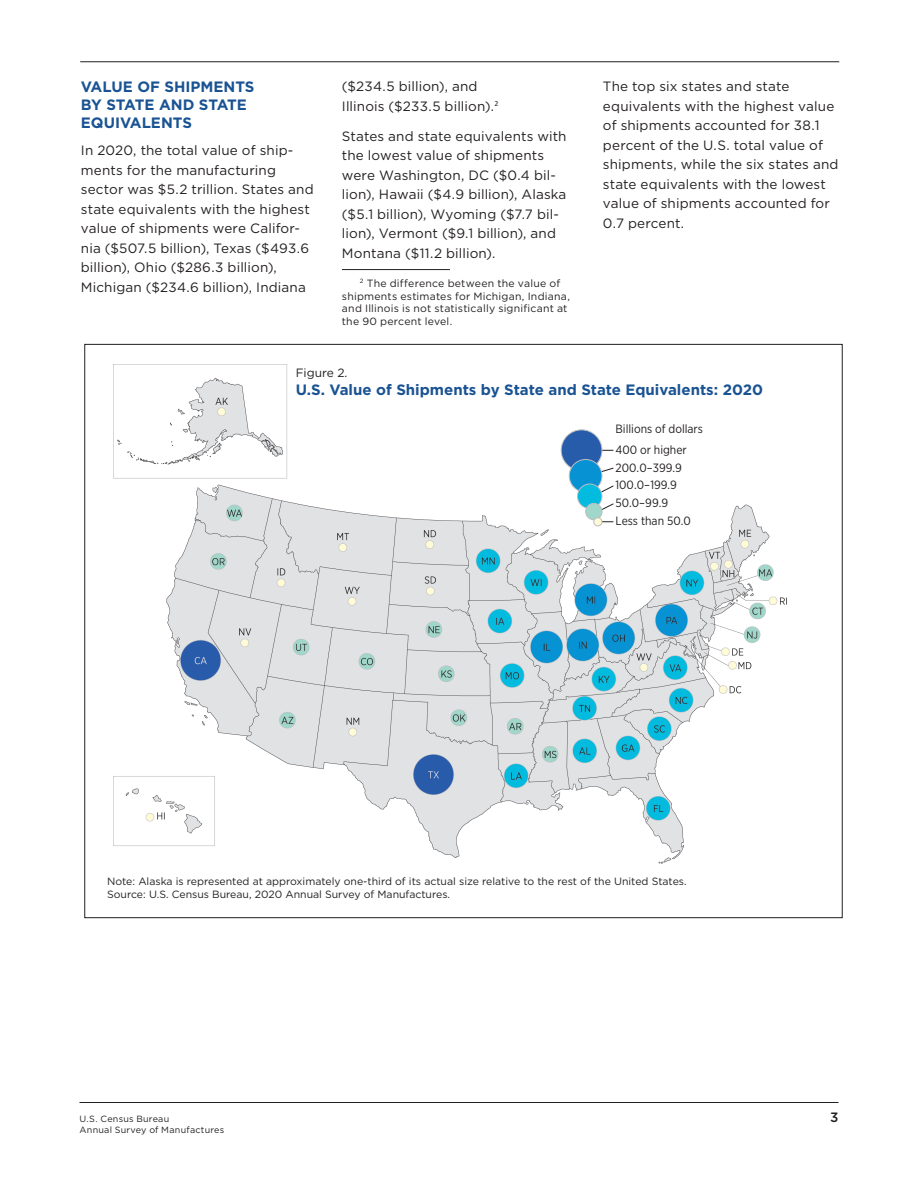
<style>
.page{position:relative;width:918px;height:1188px;background:#fff}
.page>*{position:absolute;margin:0;border:0;box-sizing:border-box;transform-origin:0 0}
.subhead1{font:700 15px/18px "Gotham";color:#1a5393}
.body_text{font:13.5px/19.5px "Gotham";letter-spacing:.01em;color:#231f20}
.t1{font:500 13.5px "Gotham";color:#231f20}
.t2{font:12px/18px "Gotham Narrow";color:#231f20}
.t3{font:12px "Gotham";color:#231f20}
.footnote{font:10.5px/12.6px "Gotham";color:#231f20}
.footnote-2{font:10.5px/12.8px "Gotham";letter-spacing:.02em;color:#231f20}
.t4{font:9px "Gotham";letter-spacing:.025em;color:#231f20}
</style>
<div class="page">
<hr style="left:80px;top:1102px;width:758px;height:1px;background:#231f20">
<hr style="left:80px;top:61px;width:759px;height:1px;background:#231f20">
<hr style="left:342px;top:269px;width:108px;height:1px;background:#231f20">
<img style="left:114px;top:364px;width:673px;height:500px">
<svg style="left:599px;top:503px;width:15px;height:9px"></svg>
<svg style="left:598px;top:486px;width:16px;height:11px"></svg>
<svg style="left:600px;top:468px;width:14px;height:8px"></svg>
<div style="left:561px;top:430px;width:41px;height:41px;background:#275caa;border-radius:50%"></div>
<div style="left:561px;top:430px;width:41px;height:41px;border:1px solid #bcbdc0;border-radius:50%"></div>
<div style="left:569px;top:459px;width:33px;height:33px;background:#0692d3;border-radius:50%"></div>
<div style="left:569px;top:459px;width:33px;height:34px;border:1px solid #bcbdc0;border-radius:50%"></div>
<div style="left:577px;top:484px;width:25px;height:24px;background:#02bbdf;border-radius:50%"></div>
<div style="left:577px;top:484px;width:25px;height:25px;border:1px solid #bcbdc0;border-radius:50%"></div>
<div style="left:586px;top:503px;width:16px;height:17px;background:#a1d7ca;border-radius:50%"></div>
<div style="left:585px;top:503px;width:17px;height:17px;border:1px solid #bcbdc0;border-radius:50%"></div>
<div style="left:594px;top:518px;width:8px;height:8px;background:#fffbd6;border-radius:50%"></div>
<div style="left:593px;top:517px;width:9px;height:9px;border:1px solid #bcbdc0;border-radius:50%"></div>
<p class="subhead1" style="left:81px;top:78px;width:175px">VALUE OF SHIPMENTS<br>BY STATE AND STATE<br>EQUIVALENTS</p>
<p class="body_text" style="left:81px;top:140px;width:234px">In 2020, the total value of ship&shy;ments for the manufacturing sector was $5.2 trillion. States and state equivalents with the highest value of shipments were Califor&shy;nia ($507.5 billion), Texas ($493.6 billion), Ohio ($286.3 billion), Michigan ($234.6 billion), Indiana</p>
<p class="body_text" style="left:342px;top:76px;width:158px">($234.5 billion), and<br>Illinois ($233.5 billion).<sup>2</sup></p>
<p class="body_text" style="left:342px;top:126px;width:226px">States and state equivalents with the lowest value of shipments were Washington, DC ($0.4 bil&shy;lion), Hawaii ($4.9 billion), Alaska ($5.1 billion), Wyoming ($7.7 bil&shy;lion), Vermont ($9.1 billion), and<br>Montana ($11.2 billion).</p>
<p class="footnote-2" style="left:342px;top:277px;width:229px;text-indent:18px"><sup>2</sup> The difference between the value of shipments estimates for Michigan, Indiana, and Illinois is not statistically significant at the 90 percent level.</p>
<p class="body_text" style="left:603px;top:76px;width:237px">The top six states and state equivalents with the highest value of shipments accounted for 38.1 percent of the U.S. total value of shipments, while the six states and state equivalents with the lowest value of shipments accounted for<br>0.7 percent.</p>
<p class="t3" style="left:296px;top:365px;width:53px">Figure 2.</p>
<p class="subhead1" style="left:296px;top:381px;width:469px">U.S. Value of Shipments by State and State Equivalents: 2020</p>
<p class="t2" style="left:616px;top:417px;width:89px;line-height:21.5px">Billions of dollars<br>400 or higher</p>
<p class="t2" style="left:616px;top:458px;width:68px">200.0–399.9</p>
<p class="t2" style="left:615px;top:476px;width:77px">100.0–199.9<br>50.0–99.9<br>Less than 50.0</p>
<p class="footnote" style="left:107px;top:875px;width:581px">Note: Alaska is represented at approximately one-third of its actual size relative to the rest of the United States.<br>Source: U.S. Census Bureau, 2020 Annual Survey of Manufactures.</p>
<p class="t4" style="left:80px;top:1113px;width:91px">U.S. Census Bureau</p>
<p class="t1" style="left:830px;top:1109px;width:10px">3</p>
<p class="t4" style="left:80px;top:1124px;width:146px">Annual Survey of Manufactures</p>
</div>
